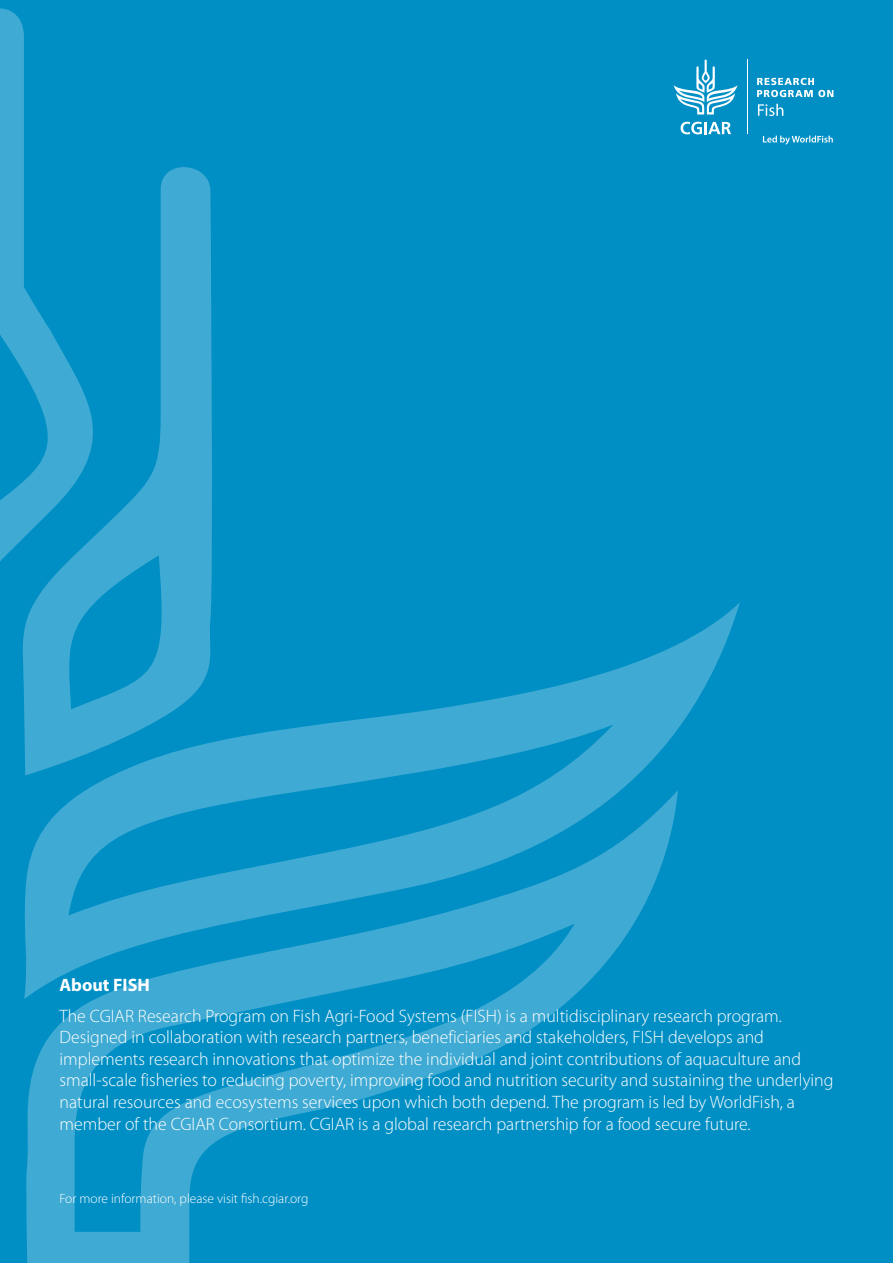
<style>
.page{position:relative;width:893px;height:1263px;background:#008fc5}
.page>*{position:absolute;margin:0;border:0;box-sizing:border-box;transform-origin:0 0}
.t1{font:300 18px/21.6px "Myriad Pro";color:#fff}
.t2{font:700 18px "Myriad Pro";color:#fff}
.t3{font:300 13.5px "Myriad Pro";color:#fff}
</style>
<div class="page">
<svg style="left:22px;top:167px;width:190px;height:486px;fill:#3faad3"></svg>
<svg style="left:0;top:9px;width:116px;height:553px"></svg>
<svg style="left:23px;top:602px;width:717px;height:188px"></svg>
<svg style="left:24px;top:790px;width:654px;height:473px"></svg>
<svg style="left:674px;top:59px;width:64px;height:55px"></svg>
<svg style="left:681px;top:122px;width:50px;height:12px"></svg>
<svg style="left:758px;top:104px;width:25px;height:12px"></svg>
<svg style="left:757px;top:78px;width:76px;height:19px"></svg>
<hr style="left:747px;top:60px;width:1px;height:74px;background:#fff">
<svg style="left:763px;top:136px;width:70px;height:9px"></svg>
<p class="t2" style="left:60px;top:973px;width:92px">About FISH</p>
<p class="t1" style="left:60px;top:1005px;width:775px">The CGIAR Research Program on Fish Agri-Food Systems (FISH) is a multidisciplinary research program.<br>Designed in collaboration with research partners, beneficiaries and stakeholders, FISH develops and implements research innovations that optimize the individual and joint contributions of aquaculture and small-scale fisheries to reducing poverty, improving food and nutrition security and sustaining the underlying natural resources and ecosystems services upon which both depend. The program is led by WorldFish, a member of the CGIAR Consortium. CGIAR is a global research partnership for a food secure future.</p>
<p class="t3" style="left:60px;top:1191px;width:250px">For more information, please visit fish.cgiar.org</p>
</div>
